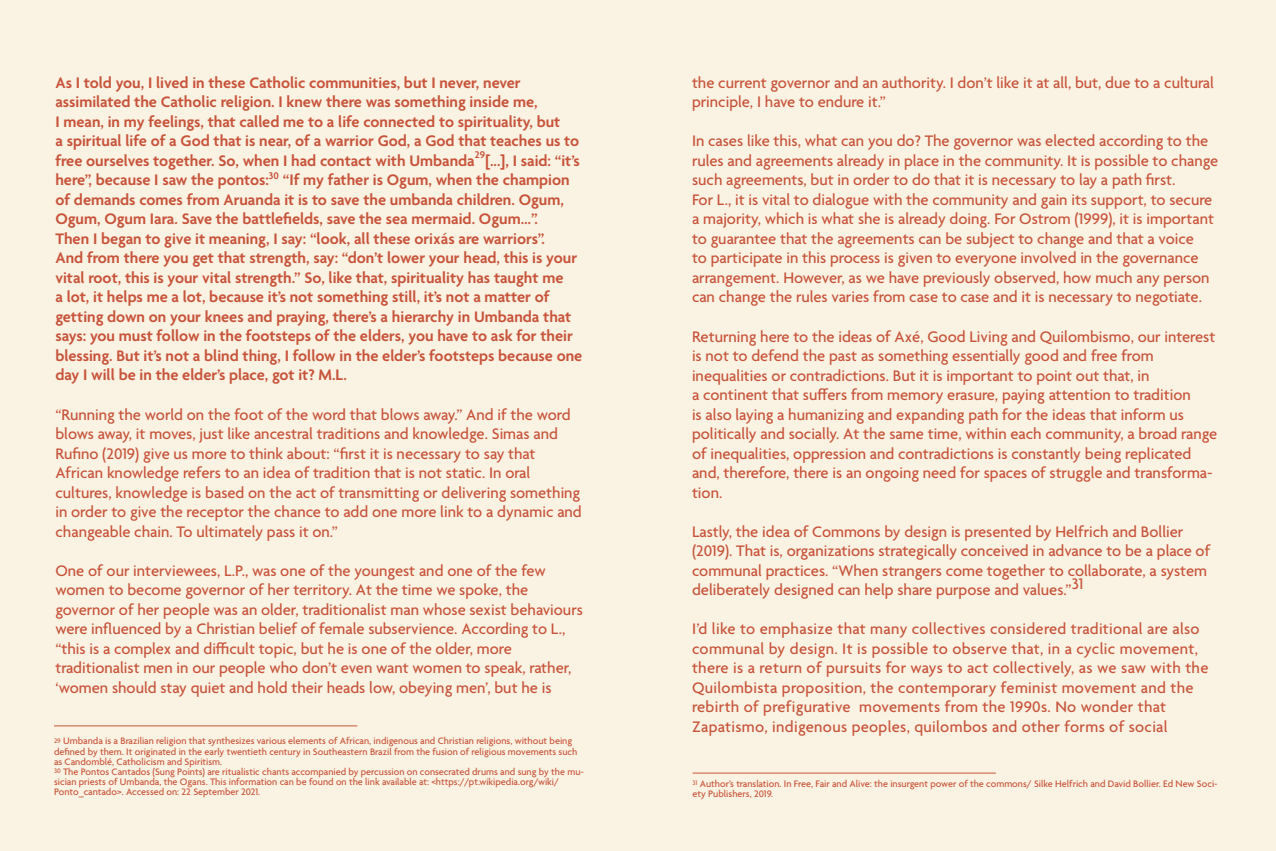
<style>
.page{position:relative;width:1276px;height:851px;background:#fff}
.page>*{position:absolute;margin:0;border:0;box-sizing:border-box;transform-origin:0 0}
.t1{font:500 16.5px/19.5px "Agenda";color:#c7543b}
.t2{font:600 16.5px/19.5px "Agenda";color:#c7543b}
.t3{font:500 16.5px/19.5px "Agenda";letter-spacing:.02em;color:#c7543b}
.t4{font:600 10.5px "Agenda";color:#c7543b}
.t5{font:500 10.2px/10.2px "Agenda";color:#c8553b}
</style>
<div class="page">
<div style="left:0;top:0;width:1276px;height:850px;background:#faf2e3"></div>
<hr style="left:54px;top:725px;width:303px;height:1px;background:#c8553b">
<hr style="left:692px;top:772px;width:304px;height:1px;background:#c8553b">
<p class="t2" style="left:55px;top:74px;width:525px">As I told you, I lived in these Catholic communities, but I never, never assimilated the Catholic religion. I knew there was something inside me,<br>I mean, in my feelings, that called me to a life connected to spirituality, but<br>a spiritual life of a God that is near, of a warrior God, a God that teaches us to free ourselves together. So, when I had contact with Umbanda</p>
<p class="t4" style="left:475px;top:149px;width:12px">29</p>
<p class="t2" style="left:55px;top:152px;width:528px;text-indent:430px">[...], I said: “it’s here”, because I saw the pontos:<sup>30</sup> “If my father is Ogum, when the champion of demands comes from Aruanda it is to save the umbanda children. Ogum, Ogum, Ogum Iara. Save the battlefields, save the sea mermaid. Ogum…”.<br>Then I began to give it meaning, I say: “look, all these orixás are warriors”.<br>And from there you get that strength, say: “don’t lower your head, this is your vital root, this is your vital strength.” So, like that, spirituality has taught me<br>a lot, it helps me a lot, because it’s not something still, it’s not a matter of getting down on your knees and praying, there’s a hierarchy in Umbanda that says: you must follow in the footsteps of the elders, you have to ask for their blessing. But it’s not a blind thing, I follow in the elder’s footsteps because one day I will be in the elder’s place, got it? M.L.</p>
<p class="t1" style="left:55px;top:405px;width:528px">“Running the world on the foot of the word that blows away.” And if the word blows away, it moves, just like ancestral traditions and knowledge. Simas and Rufino (2019) give us more to think about: “first it is necessary to say that African knowledge refers to an idea of tradition that is not static. In oral cultures, knowledge is based on the act of transmitting or delivering something in order to give the receptor the chance to add one more link to a dynamic and changeable chain. To ultimately pass it on.”</p>
<p class="t1" style="left:55px;top:561px;width:529px">One of our interviewees, L.P., was one of the youngest and one of the few women to become governor of her territory. At the time we spoke, the governor of her people was an older, traditionalist man whose sexist behaviours were influenced by a Christian belief of female subservience. According to L., “this is a complex and difficult topic, but he is one of the older, more traditionalist men in our people who don’t even want women to speak, rather, ‘women should stay quiet and hold their heads low, obeying men’, but he is</p>
<p class="t5" style="left:54px;top:736px;width:531px"><sup>29</sup> Umbanda is a Brazilian religion that synthesizes various elements of African, indigenous and Christian religions, without being defined by them. It originated in the early twentieth century in Southeastern Brazil from the fusion of religious movements such as Candomblé, Catholicism and Spiritism.<br><sup>30</sup> The Pontos Cantados (Sung Points) are ritualistic chants accompanied by percussion on consecrated drums and sung by the mu&shy;sician priests of Umbanda, the Ogans. This information can be found on the link available at: &lt;https://pt.wikipedia.org/wiki/ Ponto_cantado&gt;. Accessed on: 22 September 2021.</p>
<p class="t1" style="left:692px;top:74px;width:523px">the current governor and an authority. I don’t like it at all, but, due to a cultural principle, I have to endure it.”</p>
<p class="t1" style="left:692px;top:132px;width:528px">In cases like this, what can you do? The governor was elected according to the rules and agreements already in place in the community. It is possible to change such agreements, but in order to do that it is necessary to lay a path first.<br>For L., it is vital to dialogue with the community and gain its support, to secure a majority, which is what she is already doing. For Ostrom (1999), it is important to guarantee that the agreements can be subject to change and that a voice<br>to participate in this process is given to everyone involved in the governance arrangement. However, as we have previously observed, how much any person can change the rules varies from case to case and it is necessary to negotiate.</p>
<p class="t1" style="left:692px;top:327px;width:527px">Returning here to the ideas of Axé, Good Living and Quilombismo, our interest is not to defend the past as something essentially good and free from inequalities or contradictions. But it is important to point out that, in<br>a continent that suffers from memory erasure, paying attention to tradition<br>is also laying a humanizing and expanding path for the ideas that inform us politically and socially. At the same time, within each community, a broad range of inequalities, oppression and contradictions is constantly being replicated and, therefore, there is an ongoing need for spaces of struggle and transforma&shy;tion.</p>
<p class="t1" style="left:692px;top:522px;width:520px">Lastly, the idea of Commons by design is presented by Helfrich and Bollier (2019). That is, organizations strategically conceived in advance to be a place of communal practices. “When strangers come together to collaborate, a system deliberately designed can help share purpose and values.”31</p>
<p class="t3" style="left:692px;top:620px;width:518px">I’d like to emphasize that many collectives considered traditional are also communal by design. It is possible to observe that, in a cyclic movement, there is a return of pursuits for ways to act collectively, as we saw with the Quilombista proposition, the contemporary feminist movement and the rebirth of prefigurative movements from the 1990s. No wonder that Zapatismo, indigenous peoples, quilombos and other forms of social</p>
<p class="t5" style="left:692px;top:779px;width:526px"><sup>31</sup> Author’s translation. In Free, Fair and Alive: the insurgent power of the commons/ Silke Helfrich and David Bollier. Ed New Soci&shy;ety Publishers, 2019.</p>
</div>
